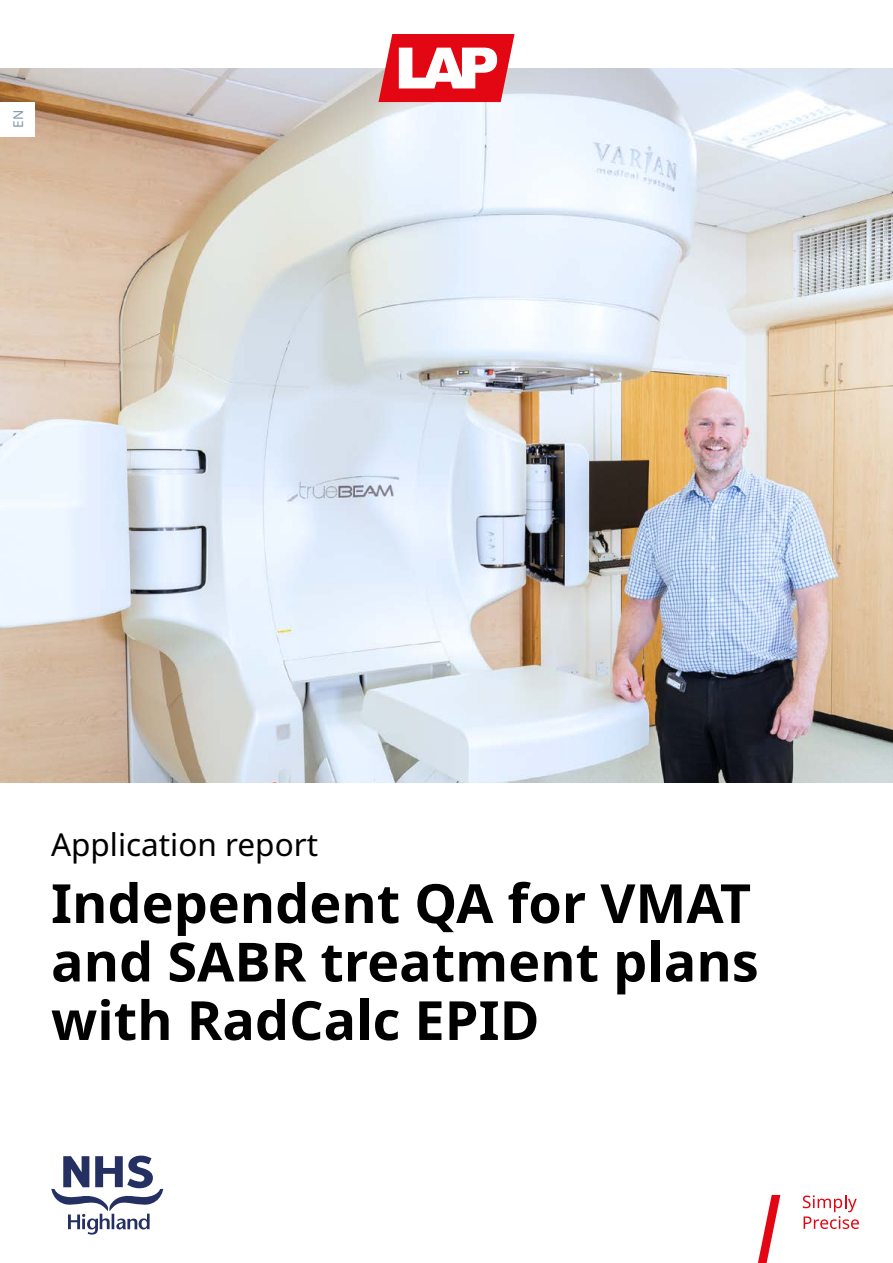
<style>
.page{position:relative;width:893px;height:1263px;background:#fff}
.page>*{position:absolute;margin:0;border:0;box-sizing:border-box;transform-origin:0 0}
.t1{font:700 54px/58.5px "Noto Sans";color:#000}
.t2{font:31.5px "Noto Sans";color:#000}
.t3{font:13.5px "Noto Sans";color:#8298a5}
</style>
<div class="page">
<img style="left:0;top:68px;width:893px;height:714px">
<div style="left:0;top:102px;width:34px;height:34px;background:#fff"></div>
<svg style="left:51px;top:1155px;width:112px;height:79px"></svg>
<svg style="left:378px;top:34px;width:136px;height:68px"></svg>
<svg style="left:803px;top:1195px;width:56px;height:34px"></svg>
<svg style="left:758px;top:1195px;width:22px;height:68px"></svg>
<p class="t3" style="left:9px;top:128px;width:19px;rotate:-90deg">EN</p>
<p class="t2" style="left:51px;top:822px;width:269px">Application report</p>
<p class="t1" style="left:51px;top:875px;width:709px">Independent QA for VMAT and SABR treatment plans with RadCalc EPID</p>
</div>
